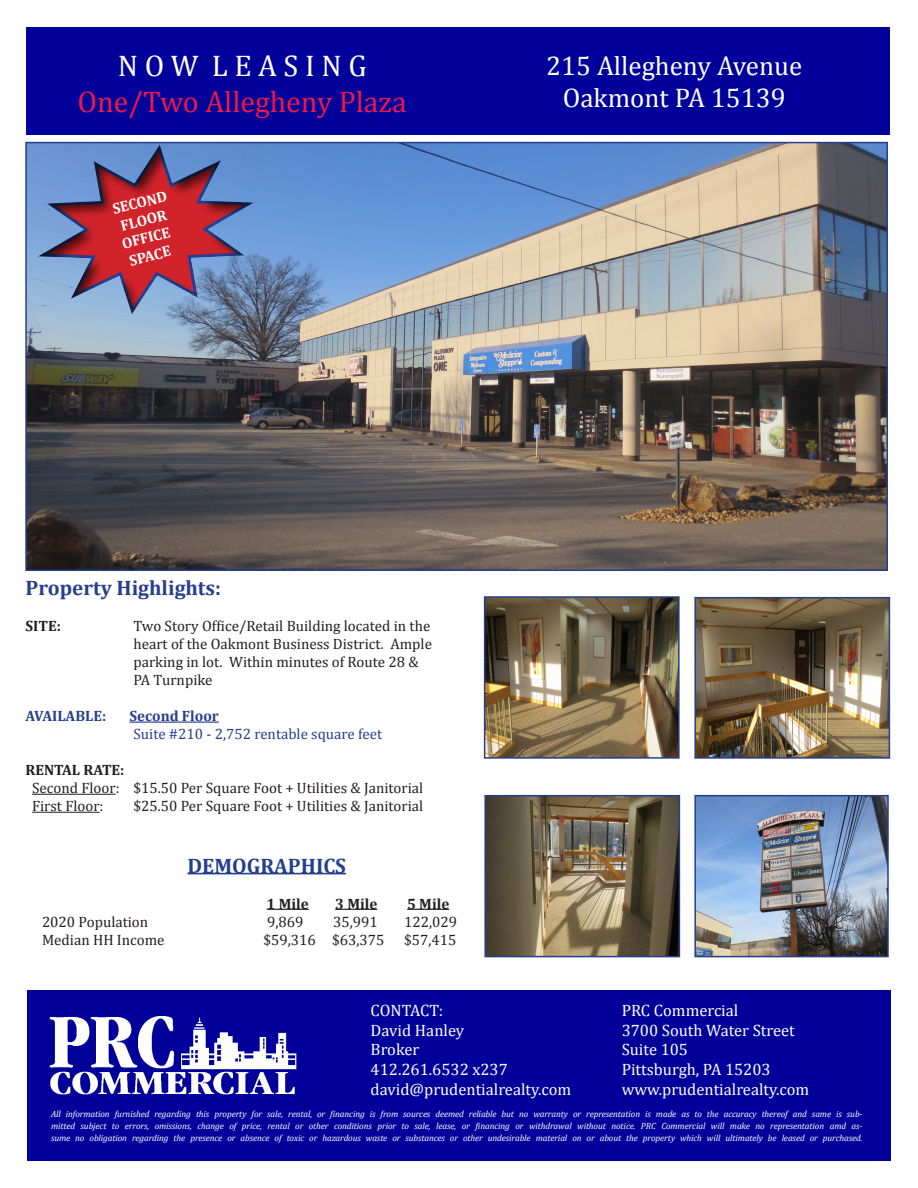
<style>
.page{position:relative;width:918px;height:1188px;background:#fff}
.page>*{position:absolute;margin:0;border:0;box-sizing:border-box;transform-origin:0 0}
.t1{font:30px "Cambria";color:#ed1749}
.t2{font:30px "Cambria";color:#fff}
.t3{font:27px "Cambria";color:#fff}
.t4{font:700 21px "Cambria";color:#253f8e}
.t5{font:16.5px "Cambria";color:#fff}
.t6{font:15px "Cambria";color:#231f20}
.t7{font:15px "Cambria";color:#253f8e}
.t8{font:700 15px "Cambria";color:#231f20}
.t9{font:700 15px/18px "Cambria";color:#fff}
.t10{font:700 15px "Cambria";color:#253f8e}
.t11{font:italic 9px/12px "Cambria";letter-spacing:-.01em;color:#fff;text-align:justify}
</style>
<div class="page">
<div style="left:26px;top:27px;width:864px;height:108px;background:#01009a"></div>
<hr style="left:129px;top:722px;width:90px;height:1px;background:#253f8e">
<hr style="left:32px;top:794px;width:84px;height:1px;background:#231f20">
<hr style="left:32px;top:812px;width:68px;height:1px;background:#231f20">
<hr style="left:188px;top:873px;width:158px;height:1px;background:#253f8e">
<hr style="left:267px;top:909px;width:42px;height:1px;background:#231f20">
<hr style="left:335px;top:909px;width:42px;height:1px;background:#231f20">
<hr style="left:407px;top:909px;width:42px;height:1px;background:#231f20">
<div style="left:27px;top:990px;width:864px;height:171px;background:#01009a"></div>
<img style="left:50px;top:1016px;width:247px;height:79px">
<img style="left:28px;top:145px;width:857px;height:423px">
<svg style="left:25px;top:141px;width:249px;height:193px;background:#867296"></svg>
<img style="left:487px;top:599px;width:190px;height:157px">
<div style="left:484px;top:596px;width:196px;height:163px;border:2px solid #253f8e"></div>
<img style="left:697px;top:600px;width:190px;height:156px">
<div style="left:694px;top:597px;width:196px;height:162px;border:2px solid #253f8e"></div>
<img style="left:487px;top:798px;width:190px;height:156px">
<div style="left:484px;top:795px;width:196px;height:162px;border:2px solid #253f8e"></div>
<img style="left:697px;top:798px;width:189px;height:156px">
<div style="left:694px;top:795px;width:195px;height:162px;border:2px solid #253f8e"></div>
<p class="t2" style="left:118px;top:48px;width:251px">N O W L E A S I N G</p>
<p class="t1" style="left:78px;top:84px;width:331px">One/Two Allegheny Plaza</p>
<h3 class="t9" style="left:111px;top:200px;width:57px;rotate:-14deg">SECOND<br>FLOOR<br>OFFICE<br>SPACE</h3>
<p class="t3" style="left:546px;top:50px;width:257px">215 Allegheny Avenue</p>
<p class="t3" style="left:563px;top:82px;width:224px">Oakmont PA 15139</p>
<p class="t4" style="left:26px;top:573px;width:197px">Property Highlights:</p>
<p class="t8" style="left:26px;top:616px;width:37px">SITE:</p>
<p class="t6" style="left:133px;top:617px;width:298px">Two Story Office/Retail Building located in the</p>
<p class="t6" style="left:134px;top:635px;width:300px">heart of the Oakmont Business District. Ample</p>
<p class="t6" style="left:134px;top:653px;width:287px">parking in lot. Within minutes of Route 28 &amp;</p>
<p class="t6" style="left:134px;top:671px;width:80px">PA Turnpike</p>
<p class="t10" style="left:26px;top:706px;width:82px">AVAILABLE:</p>
<p class="t10" style="left:129px;top:706px;width:91px">Second Floor</p>
<p class="t7" style="left:134px;top:725px;width:250px">Suite #210 - 2,752 rentable square feet</p>
<p class="t8" style="left:26px;top:760px;width:100px">RENTAL RATE:</p>
<p class="t6" style="left:32px;top:779px;width:393px">Second Floor: $15.50 Per Square Foot + Utilities &amp; Janitorial</p>
<p class="t6" style="left:32px;top:797px;width:73px">First Floor:</p>
<p class="t6" style="left:134px;top:797px;width:291px">$25.50 Per Square Foot + Utilities &amp; Janitorial</p>
<p class="t4" style="left:188px;top:851px;width:160px">DEMOGRAPHICS</p>
<p class="t8" style="left:267px;top:893px;width:44px">1 Mile</p>
<p class="t8" style="left:335px;top:893px;width:44px">3 Mile</p>
<p class="t8" style="left:407px;top:893px;width:44px">5 Mile</p>
<p class="t6" style="left:42px;top:913px;width:108px">2020 Population</p>
<p class="t6" style="left:267px;top:913px;width:38px">9,869</p>
<p class="t6" style="left:333px;top:913px;width:46px">35,991</p>
<p class="t6" style="left:404px;top:913px;width:54px">122,029</p>
<p class="t6" style="left:42px;top:931px;width:124px">Median HH Income</p>
<p class="t6" style="left:264px;top:931px;width:122px">$59,316 $63,375</p>
<p class="t6" style="left:404px;top:931px;width:54px">$57,415</p>
<p class="t5" style="left:371px;top:1000px;width:74px">CONTACT:</p>
<p class="t5" style="left:371px;top:1020px;width:95px">David Hanley</p>
<p class="t5" style="left:371px;top:1040px;width:50px">Broker</p>
<p class="t5" style="left:371px;top:1060px;width:139px">412.261.6532 x237</p>
<p class="t5" style="left:371px;top:1080px;width:202px">david@prudentialrealty.com</p>
<p class="t5" style="left:622px;top:1000px;width:118px">PRC Commercial</p>
<p class="t5" style="left:622px;top:1020px;width:175px">3700 South Water Street</p>
<p class="t5" style="left:622px;top:1040px;width:68px">Suite 105</p>
<p class="t5" style="left:622px;top:1060px;width:151px">Pittsburgh, PA 15203</p>
<p class="t5" style="left:622px;top:1080px;width:189px">www.prudentialrealty.com</p>
<p class="t11" style="left:51px;top:1108px;width:813px">All information furnished regarding this property for sale, rental, or financing is from sources deemed reliable but no warranty or representation is made as to the accuracy thereof and same is sub&shy;mitted subject to errors, omissions, change of price, rental or other conditions prior to sale, lease, or financing or withdrawal without notice. PRC Commercial will make no representation amd as&shy;sume no obligation regarding the presence or absence of toxic or hazardous waste or substances or other undesirable material on or about the property which will ultimately be leased or purchased.</p>
</div>
